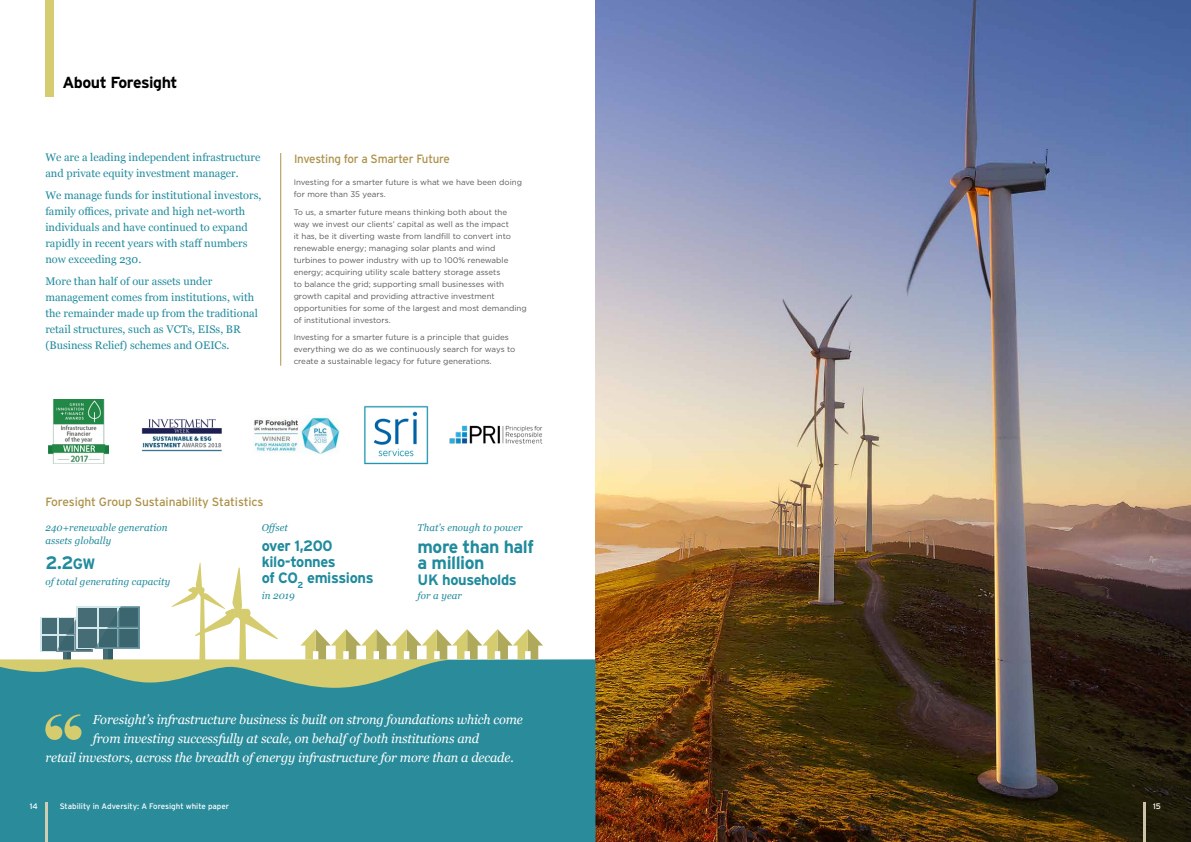
<style>
.page{position:relative;width:1191px;height:842px;background:#fff}
.page>*{position:absolute;margin:0;border:0;box-sizing:border-box;transform-origin:0 0}
.t1{font:700 18px/16px "Interstate";letter-spacing:-.025em;color:#208b9d}
.t2{font:700 16px "Interstate";letter-spacing:-.03em;color:#000}
.t3{font:700 15px/16px "Interstate";letter-spacing:-.025em;color:#208b9d}
.t4{font:italic 13px "Georgia";letter-spacing:-.01em;color:#fff}
.t5{font:12px "Interstate";letter-spacing:-.02em;color:#ac9248}
.t6{font:11px/16px "Georgia";color:#208b9d}
.t7{font:italic 10px/13px "Georgia";letter-spacing:.01em;color:#208b9d}
.t8{font:8px/12px "Gotham";color:#58595b}
.t9{font:8px "Interstate";color:#fff}
.s1{font-size:15px}
</style>
<div class="page">
<img style="left:595px;top:0;width:596px;height:842px">
<hr style="left:1142px;top:802px;width:3px;height:40px;background:#ded3b6">
<div style="left:45px;top:0;width:9px;height:96px;background:#d5cc6f"></div>
<hr style="left:280px;top:153px;width:1px;height:213px;background:#ac9248">
<div style="left:0;top:659px;width:595px;height:183px;background:#2a8c9b"></div>
<img style="left:48px;top:400px;width:60px;height:64px">
<img style="left:254px;top:415px;width:85px;height:40px">
<img style="left:364px;top:405px;width:65px;height:60px">
<img style="left:449px;top:425px;width:94px;height:19px">
<img style="left:141px;top:418px;width:81px;height:34px">
<svg style="left:0;top:562px;width:543px;height:189px"></svg>
<hr style="left:45px;top:802px;width:3px;height:40px;background:#ded3b6">
<h2 class="t2" style="left:62px;top:73px;width:117px">About Foresight</h2>
<h3 class="t6" style="left:45px;top:149px;width:216px">We are a leading independent infrastructure and private equity investment manager.</h3>
<h3 class="t6" style="left:45px;top:187px;width:217px">We manage funds for institutional investors, family offices, private and high net-worth individuals and have continued to expand rapidly in recent years with staff numbers now exceeding 230.</h3>
<h3 class="t6" style="left:45px;top:273px;width:214px">More than half of our assets under management comes from institutions, with the remainder made up from the traditional retail structures, such as VCTs, EISs, BR (Business Relief) schemes and OEICs.</h3>
<h3 class="t5" style="left:294px;top:152px;width:157px">Investing for a Smarter Future</h3>
<p class="t8" style="left:294px;top:176px;width:230px">Investing for a smarter future is what we have been doing for more than 35 years.</p>
<p class="t8" style="left:294px;top:206px;width:234px">To us, a smarter future means thinking both about the<br>way we invest our clients’ capital as well as the impact<br>it has, be it diverting waste from landfill to convert into renewable energy; managing solar plants and wind turbines to power industry with up to 100% renewable energy; acquiring utility scale battery storage assets<br>to balance the grid; supporting small businesses with growth capital and providing attractive investment opportunities for some of the largest and most demanding of institutional investors.</p>
<p class="t8" style="left:294px;top:331px;width:223px">Investing for a smarter future is a principle that guides everything we do as we continuously search for ways to create a sustainable legacy for future generations.</p>
<h3 class="t5" style="left:45px;top:495px;width:220px">Foresight Group Sustainability Statistics</h3>
<p class="t7" style="left:45px;top:521px;width:124px">240+renewable generation assets globally</p>
<p class="t7" style="left:262px;top:521px;width:28px">Offset</p>
<h1 class="t1" style="left:45px;top:555px;width:52px">2.2<span class="s1">GW</span></h1>
<p class="t7" style="left:45px;top:575px;width:126px">of total generating capacity</p>
<h3 class="t3" style="left:262px;top:537px;width:113px">over 1,200 kilo-tonnes<br>of CO<sub>2</sub> emissions</h3>
<p class="t7" style="left:262px;top:588px;width:34px">in 2019</p>
<p class="t7" style="left:417px;top:521px;width:107px">That’s enough to power</p>
<h1 class="t1" style="left:417px;top:539px;width:118px">more than half a million</h1>
<h3 class="t3" style="left:417px;top:572px;width:101px">UK households</h3>
<p class="t7" style="left:417px;top:589px;width:46px">for a year</p>
<h3 class="t4" style="left:93px;top:710px;width:431px">Foresight’s infrastructure business is built on strong foundations which come</h3>
<h3 class="t4" style="left:93px;top:729px;width:388px">from investing successfully at scale, on behalf of both institutions and</h3>
<h3 class="t4" style="left:45px;top:748px;width:470px">retail investors, across the breadth of energy infrastructure for more than a decade.</h3>
<p class="t9" style="left:30px;top:801px;width:10px">14</p>
<p class="t9" style="left:60px;top:801px;width:171px">Stability in Adversity: A Foresight white paper</p>
<p class="t9" style="left:1153px;top:801px;width:9px">15</p>
</div>
